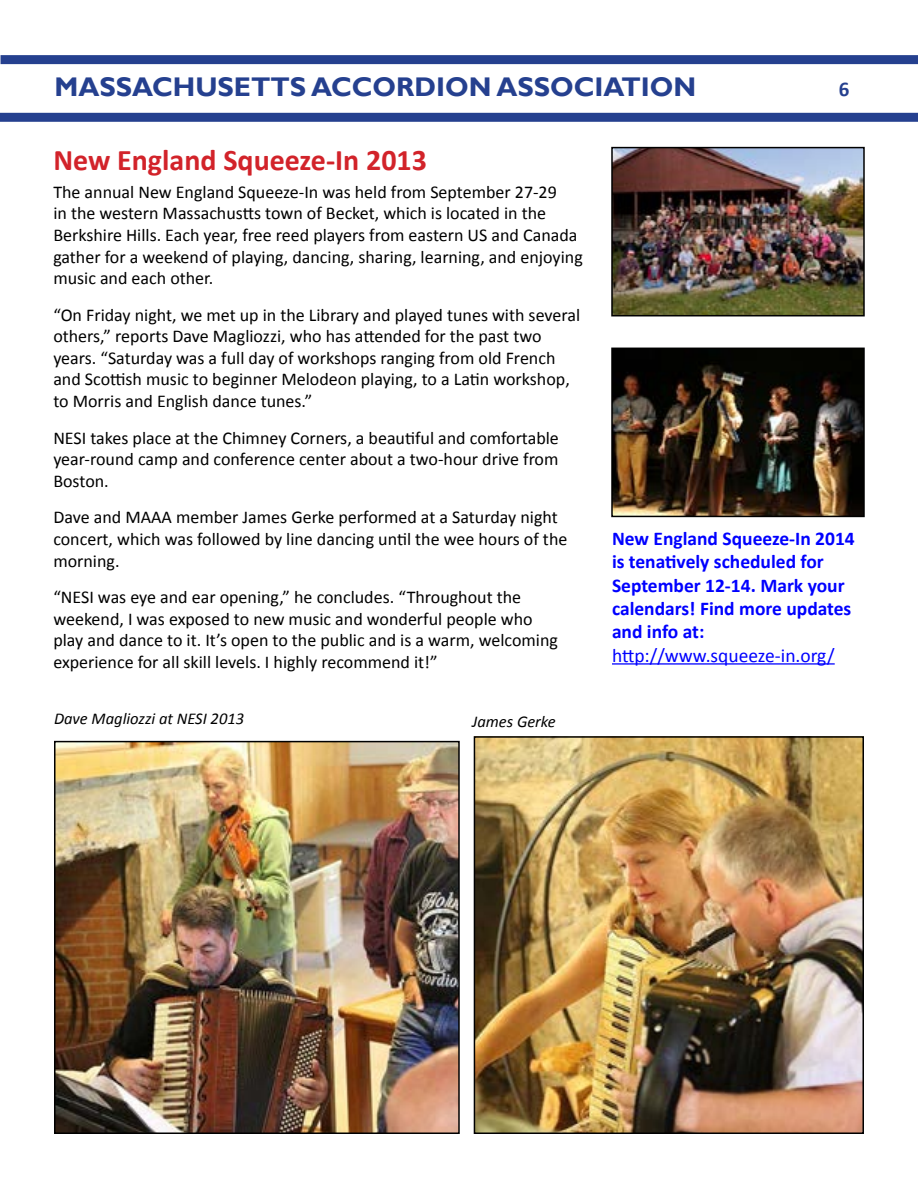
<style>
.page{position:relative;width:918px;height:1188px;background:#fff}
.page>*{position:absolute;margin:0;border:0;box-sizing:border-box;transform-origin:0 0}
.t1{font:700 30px "Calibri";color:#d2232a}
.t2{font:700 27px "Gill Sans";color:#25408f}
.t3{font:700 21px "Calibri";color:#25408f}
.t4{font:700 19.5px/23.4px "Calibri";color:#00f}
.t5{font:19.5px "Calibri";color:#00f}
.t6{font:18px/21.6px "Calibri";color:#000}
.t7{font:italic 16.5px "Calibri";color:#000}
</style>
<div class="page">
<div style="left:1px;top:55px;width:917px;height:9px;background:#25408f"></div>
<div style="left:0;top:113px;width:918px;height:9px;background:#25408f"></div>
<img style="left:477px;top:739px;width:384px;height:392px">
<div style="left:474px;top:736px;width:390px;height:398px;border:2px solid #000"></div>
<img style="left:57px;top:744px;width:400px;height:387px">
<div style="left:54px;top:741px;width:406px;height:393px;border:2px solid #000"></div>
<img style="left:614px;top:150px;width:248px;height:163px">
<div style="left:611px;top:147px;width:254px;height:169px;border:2px solid #000"></div>
<img style="left:614px;top:351px;width:248px;height:163px">
<div style="left:611px;top:348px;width:254px;height:169px;border:2px solid #000"></div>
<hr style="left:612px;top:663px;width:223px;height:2px;background:#00f">
<h2 class="t2" style="left:55px;top:71px;width:643px">MASSACHUSETTS ACCORDION ASSOCIATION</h2>
<p class="t3" style="left:839px;top:76px;width:12px">6</p>
<h1 class="t1" style="left:53px;top:141px;width:375px">New England Squeeze-In 2013</h1>
<p class="t6" style="left:53px;top:181px;width:531px">The annual New England Squeeze-In was held from September 27-29<br>in the western Massachustts town of Becket, which is located in the Berkshire Hills. Each year, free reed players from eastern US and Canada gather for a weekend of playing, dancing, sharing, learning, and enjoying music and each other.</p>
<p class="t6" style="left:53px;top:304px;width:528px">“On Friday night, we met up in the Library and played tunes with several others,” reports Dave Magliozzi, who has attended for the past two years. “Saturday was a full day of workshops ranging from old French and Scottish music to beginner Melodeon playing, to a Latin workshop, to Morris and English dance tunes.”</p>
<p class="t6" style="left:53px;top:427px;width:507px;text-align:justify">NESI takes place at the Chimney Corners, a beautiful and comfortable year-round camp and conference center about a two-hour drive from Boston.</p>
<p class="t6" style="left:53px;top:507px;width:516px">Dave and MAAA member James Gerke performed at a Saturday night concert, which was followed by line dancing until the wee hours of the morning.</p>
<p class="t6" style="left:53px;top:587px;width:506px">“NESI was eye and ear opening,” he concludes. “Throughout the weekend, I was exposed to new music and wonderful people who play and dance to it. It’s open to the public and is a warm, welcoming experience for all skill levels. I highly recommend it!”</p>
<p class="t7" style="left:54px;top:708px;width:192px">Dave Magliozzi at NESI 2013</p>
<p class="t7" style="left:472px;top:711px;width:85px">James Gerke</p>
<p class="t4" style="left:612px;top:527px;width:244px">New England Squeeze-In 2014 is tenatively scheduled for<br>September 12-14. Mark your calendars! Find more updates and info at:</p>
<p class="t5" style="left:612px;top:643px;width:224px">http://www.squeeze-in.org/</p>
</div>
